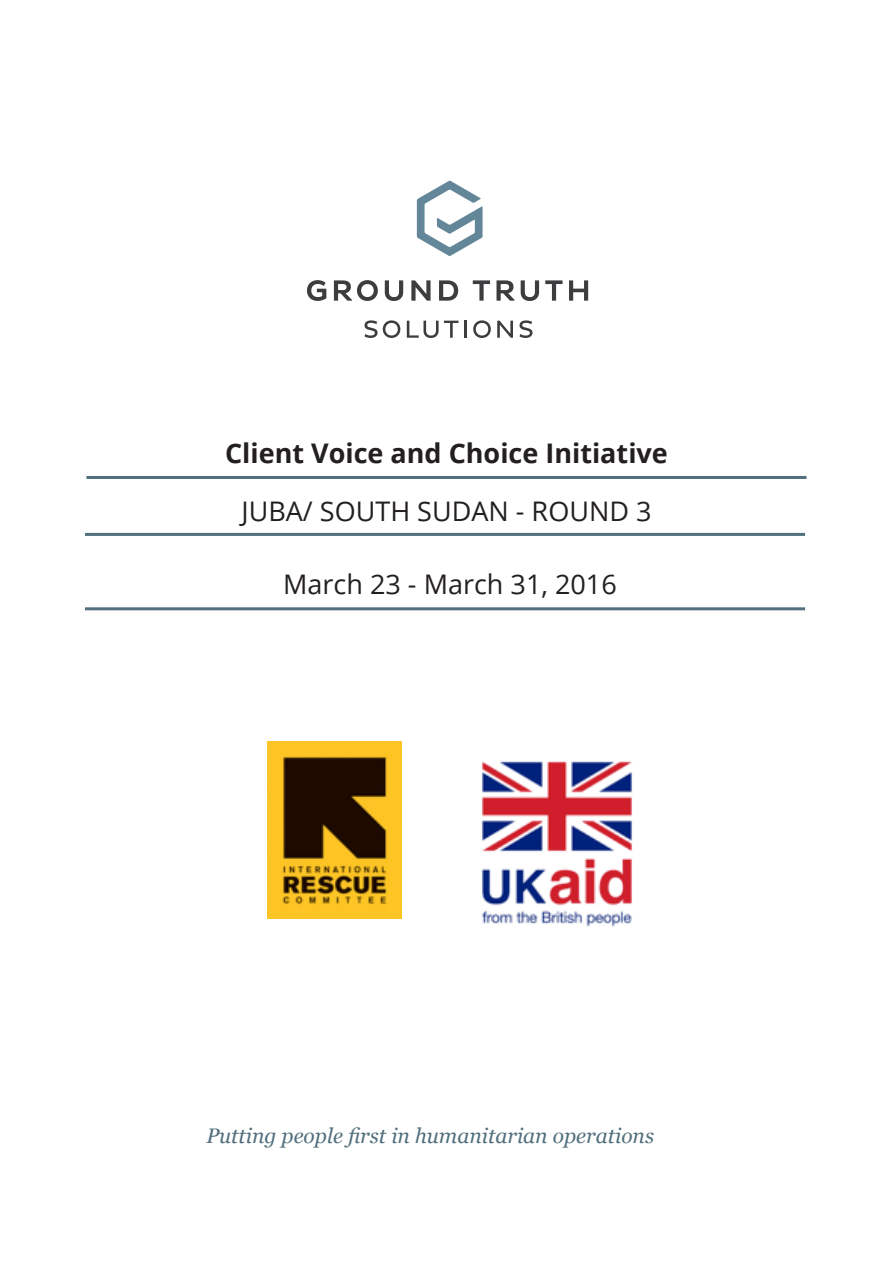
<style>
.page{position:relative;width:893px;height:1263px;background:#fff}
.page>*{position:absolute;margin:0;border:0;box-sizing:border-box;transform-origin:0 0}
.Questions{font:27px "Open Sans";color:#231f20}
.Questions-2{font:700 27px "Open Sans";color:#231f20}
.Questions-3{font:italic 21px "Georgia";color:#516f7d}
</style>
<div class="page">
<hr style="left:86px;top:476px;width:720px;height:3px;background:#516f7d">
<hr style="left:85px;top:533px;width:720px;height:3px;background:#516f7d">
<hr style="left:85px;top:607px;width:720px;height:3px;background:#516f7d">
<svg style="left:417px;top:181px;width:66px;height:75px"></svg>
<svg style="left:307px;top:280px;width:19px;height:21px"></svg>
<svg style="left:334px;top:280px;width:44px;height:21px"></svg>
<svg style="left:385px;top:280px;width:18px;height:21px"></svg>
<svg style="left:411px;top:280px;width:20px;height:21px"></svg>
<svg style="left:439px;top:280px;width:19px;height:21px"></svg>
<svg style="left:473px;top:280px;width:17px;height:21px"></svg>
<svg style="left:496px;top:280px;width:19px;height:21px"></svg>
<svg style="left:521px;top:280px;width:18px;height:21px"></svg>
<svg style="left:545px;top:280px;width:18px;height:21px"></svg>
<svg style="left:569px;top:280px;width:19px;height:21px"></svg>
<svg style="left:365px;top:320px;width:35px;height:18px"></svg>
<svg style="left:407px;top:321px;width:51px;height:17px"></svg>
<hr style="left:464px;top:321px;width:3px;height:17px;background:#3d3d40">
<svg style="left:473px;top:320px;width:18px;height:18px"></svg>
<svg style="left:497px;top:321px;width:16px;height:17px"></svg>
<svg style="left:519px;top:320px;width:13px;height:18px"></svg>
<img style="left:268px;top:742px;width:133px;height:177px">
<img style="left:482px;top:761px;width:151px;height:166px">
<p class="Questions-2" style="left:225px;top:434px;width:444px">Client Voice and Choice Initiative</p>
<p class="Questions" style="left:241px;top:493px;width:411px">JUBA/ SOUTH SUDAN - ROUND 3</p>
<p class="Questions" style="left:283px;top:565px;width:335px">March 23 - March 31, 2016</p>
<p class="Questions-3" style="left:206px;top:1120px;width:449px">Putting people first in humanitarian operations</p>
</div>
